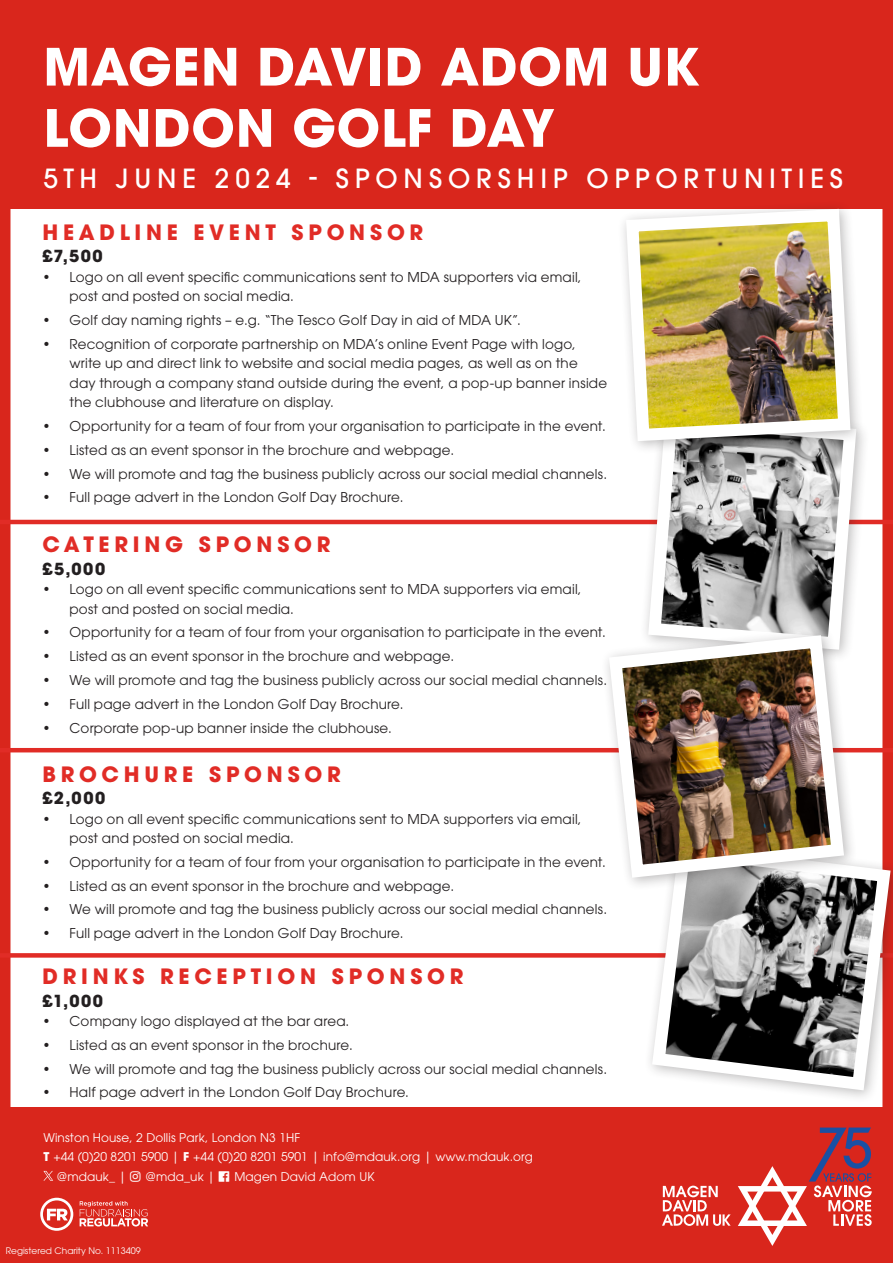
<style>
.page{position:relative;width:893px;height:1263px;background:#fff}
.page>*{position:absolute;margin:0;border:0;box-sizing:border-box;transform-origin:0 0}
.t1{font:700 51px/61.2px "ITC Avant Garde Pro";letter-spacing:.01em;color:#fff}
.t2{font:500 26.25px "ITC Avant Garde Pro";letter-spacing:.22em;color:#fff}
.t3{font:700 21px "ITC Avant Garde Pro";letter-spacing:.225em;color:#e12c26}
.t4{font:700 16.5px "ITC Avant Garde Pro";letter-spacing:.095em;color:#231f20}
.t5{font:13.5px/19.5px "ITC Avant Garde Pro";letter-spacing:.015em;color:#231f20}
.t6{font:12px "ITC Avant Garde Pro";letter-spacing:.01em;color:#fff}
.t7{font:9px "ITC Avant Garde Pro";color:#fff}
.s1{font-weight:700}
</style>
<div class="page">
<div style="left:0;top:0;width:893px;height:209px;background:#d9261c"></div>
<div style="left:0;top:0;width:893px;height:1263px;border:10px solid #d9261c"></div>
<div style="left:0;top:1108px;width:893px;height:155px;background:#d9261c"></div>
<svg style="left:662px;top:1185px;width:69px;height:41px"></svg>
<svg style="left:738px;top:1127px;width:134px;height:119px"></svg>
<svg style="left:40px;top:1198px;width:33px;height:33px"></svg>
<svg style="left:80px;top:1201px;width:68px;height:25px"></svg>
<hr style="left:0;top:520px;width:893px;height:4px;background:#e12c26">
<hr style="left:0;top:748px;width:893px;height:4px;background:#e12c26">
<div style="left:0;top:953px;width:893px;height:5px;background:#e12c26"></div>
<div style="left:639px;top:405px;width:231px;height:258px;background:#fff"></div>
<svg style="left:642px;top:455px;width:221px;height:171px"></svg>
<div style="left:643px;top:836px;width:250px;height:268px;background:#fff"></div>
<svg style="left:645px;top:838px;width:248px;height:259px"></svg>
<div style="left:600px;top:626px;width:257px;height:265px;background:#231f20;opacity:.3"></div>
<img style="left:602px;top:629px;width:249px;height:255px">
<div style="left:617px;top:200px;width:247px;height:255px;background:#231f20;opacity:.3"></div>
<img style="left:620px;top:203px;width:237px;height:244px">
<svg style="left:43px;top:1171px;width:10px;height:10px"></svg>
<p class="t1" style="left:43px;top:36px;width:658px">MAGEN DAVID ADOM UK<br>LONDON GOLF DAY</p>
<p class="t2" style="left:43px;top:162px;width:801px">5TH JUNE 2024 - SPONSORSHIP OPPORTUNITIES</p>
<p class="t3" style="left:43px;top:218px;width:382px">HEADLINE EVENT SPONSOR</p>
<p class="t4" style="left:43px;top:245px;width:62px">£7,500</p>
<p class="t5" style="left:70px;top:267px;width:514px;text-indent:-27px">• Logo on all event specific communications sent to MDA supporters via email, post and posted on social media.</p>
<p class="t5" style="left:43px;top:310px;width:480px">• Golf day naming rights – e.g. “The Tesco Golf Day in aid of MDA UK”.</p>
<p class="t5" style="left:70px;top:334px;width:539px;text-indent:-27px">• Recognition of corporate partnership on MDA’s online Event Page with logo, write up and direct link to website and social media pages, as well as on the day through a company stand outside during the event, a pop-up banner inside the clubhouse and literature on display.</p>
<p class="t5" style="left:43px;top:416px;width:565px">• Opportunity for a team of four from your organisation to participate in the event.</p>
<p class="t5" style="left:43px;top:440px;width:413px">• Listed as an event sponsor in the brochure and webpage.</p>
<p class="t5" style="left:43px;top:464px;width:566px">• We will promote and tag the business publicly across our social medial channels.</p>
<p class="t5" style="left:43px;top:487px;width:362px">• Full page advert in the London Golf Day Brochure.</p>
<p class="t3" style="left:43px;top:530px;width:289px">CATERING SPONSOR</p>
<p class="t4" style="left:43px;top:558px;width:64px">£5,000</p>
<p class="t5" style="left:70px;top:579px;width:514px;text-indent:-27px">• Logo on all event specific communications sent to MDA supporters via email, post and posted on social media.</p>
<p class="t5" style="left:43px;top:623px;width:565px">• Opportunity for a team of four from your organisation to participate in the event.</p>
<p class="t5" style="left:43px;top:646px;width:413px">• Listed as an event sponsor in the brochure and webpage.</p>
<p class="t5" style="left:43px;top:670px;width:566px">• We will promote and tag the business publicly across our social medial channels.</p>
<p class="t5" style="left:43px;top:694px;width:362px">• Full page advert in the London Golf Day Brochure.</p>
<p class="t5" style="left:43px;top:718px;width:351px">• Corporate pop-up banner inside the clubhouse.</p>
<p class="t3" style="left:43px;top:760px;width:300px">BROCHURE SPONSOR</p>
<p class="t4" style="left:43px;top:787px;width:64px">£2,000</p>
<p class="t5" style="left:70px;top:809px;width:514px;text-indent:-27px">• Logo on all event specific communications sent to MDA supporters via email, post and posted on social media.</p>
<p class="t5" style="left:43px;top:852px;width:565px">• Opportunity for a team of four from your organisation to participate in the event.</p>
<p class="t5" style="left:43px;top:876px;width:413px">• Listed as an event sponsor in the brochure and webpage.</p>
<p class="t5" style="left:43px;top:899px;width:566px">• We will promote and tag the business publicly across our social medial channels.</p>
<p class="t5" style="left:43px;top:923px;width:362px">• Full page advert in the London Golf Day Brochure.</p>
<p class="t3" style="left:43px;top:962px;width:422px">DRINKS RECEPTION SPONSOR</p>
<p class="t4" style="left:43px;top:989px;width:62px">£1,000</p>
<p class="t5" style="left:43px;top:1011px;width:308px">• Company logo displayed at the bar area.</p>
<p class="t5" style="left:43px;top:1035px;width:312px">• Listed as an event sponsor in the brochure.</p>
<p class="t5" style="left:43px;top:1059px;width:566px">• We will promote and tag the business publicly across our social medial channels.</p>
<p class="t5" style="left:43px;top:1082px;width:368px">• Half page advert in the London Golf Day Brochure.</p>
<p class="t6" style="left:43px;top:1130px;width:258px">Winston House, 2 Dollis Park, London N3 1HF</p>
<p class="t6" style="left:43px;top:1149px;width:491px"><span class="s1">T</span> +44 (0)20 8201 5900 | <span class="s1">F</span> +44 (0)20 8201 5901 | info@mdauk.org | www.mdauk.org</p>
<p class="t6" style="left:57px;top:1169px;width:319px">@mdauk_ | ■▲▼ @mda_uk | □□ Magen David Adom UK</p>
<p class="t7" style="left:6px;top:1245px;width:136px">Registered Charity No. 1113409</p>
</div>
